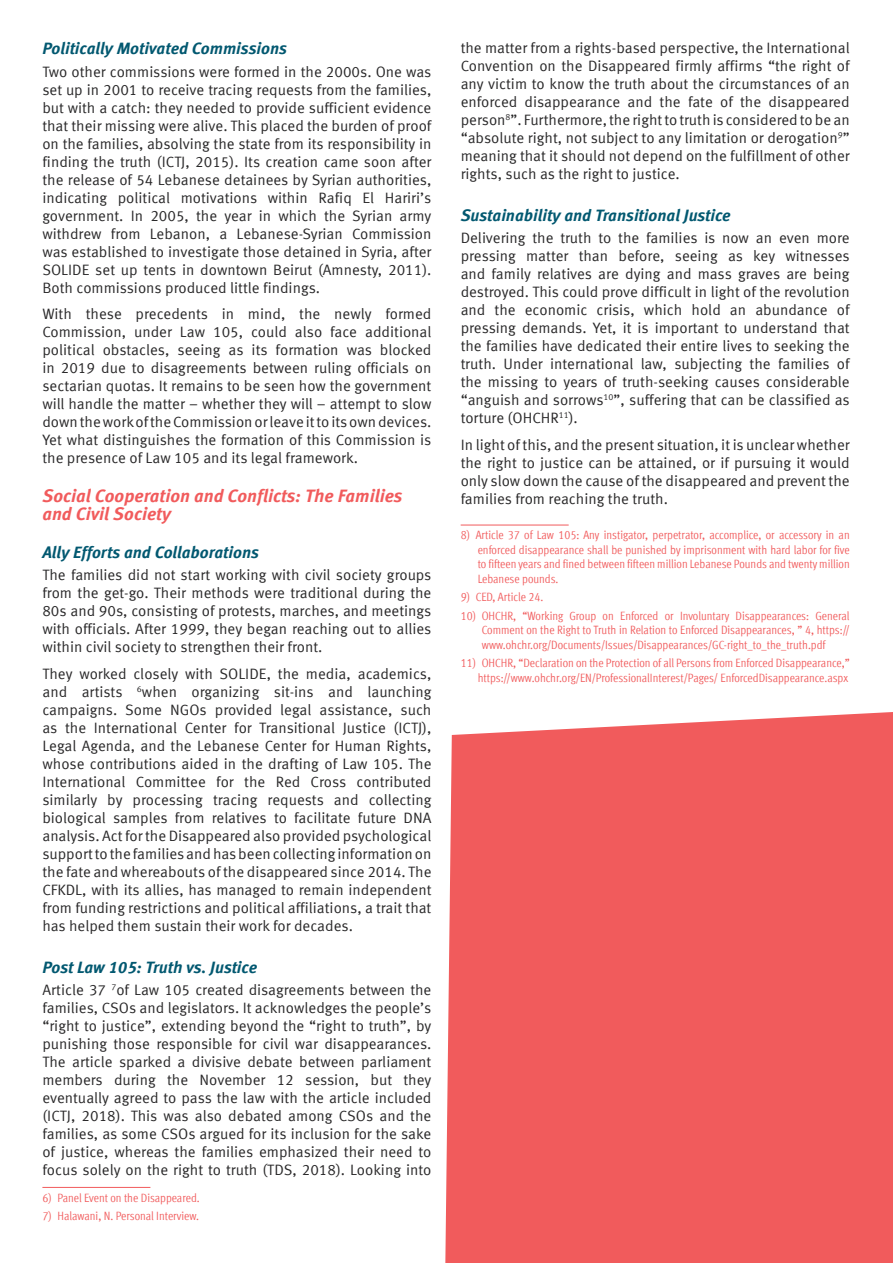
<style>
.page{position:relative;width:893px;height:1263px;background:#fff}
.page>*{position:absolute;margin:0;border:0;box-sizing:border-box;transform-origin:0 0}
.t1{font:italic 700 18px/18px "Meta Offc Pro";color:#f15b5c}
.t2{font:italic 700 16.5px "Meta Offc Pro";letter-spacing:-.005em;color:#025870}
.t3{font:15px/18px "Meta Offc Pro Norm";color:#292829;text-align:justify}
.t4{font:condensed 12px/14.4px "Meta Offc Pro";color:#f15b5c;text-align:justify}
</style>
<div class="page">
<hr style="left:42px;top:1187px;width:108px;height:1px;background:#f15b5c">
<hr style="left:461px;top:525px;width:108px;height:1px;background:#f15b5c">
<div style="left:445px;top:712px;width:448px;height:551px;background:#f15b5c"></div>
<p class="t2" style="left:42px;top:36px;width:246px">Politically Motivated Commissions</p>
<p class="t3" style="left:42px;top:61px;width:391px">Two other commissions were formed in the 2000s. One was set up in 2001 to receive tracing requests from the families, but with a catch: they needed to provide sufficient evidence that their missing were alive. This placed the burden of proof on the families, absolving the state from its responsibility in finding the truth (ICTJ, 2015). Its creation came soon after the release of 54 Lebanese detainees by Syrian authorities, indicating political motivations within Rafiq El Hariri’s government. In 2005, the year in which the Syrian army withdrew from Lebanon, a Lebanese-Syrian Commission was established to investigate those detained in Syria, after SOLIDE set up tents in downtown Beirut (Amnesty, 2011).<br>Both commissions produced little findings.</p>
<p class="t3" style="left:42px;top:304px;width:391px">With these precedents in mind, the newly formed Commission, under Law 105, could also face additional political obstacles, seeing as its formation was blocked in 2019 due to disagreements between ruling officials on sectarian quotas. It remains to be seen how the government will handle the matter – whether they will – attempt to slow down the work of the Commission or leave it to its own devices.<br>Yet what distinguishes the formation of this Commission is the presence of Law 105 and its legal framework.</p>
<p class="t1" style="left:42px;top:486px;width:362px">Social Cooperation and Conflicts: The Families and Civil Society</p>
<p class="t2" style="left:42px;top:539px;width:218px">Ally Efforts and Collaborations</p>
<p class="t3" style="left:42px;top:565px;width:391px">The families did not start working with civil society groups from the get-go. Their methods were traditional during the 80s and 90s, consisting of protests, marches, and meetings with officials. After 1999, they began reaching out to allies within civil society to strengthen their front.</p>
<p class="t3" style="left:42px;top:664px;width:391px">They worked closely with SOLIDE, the media, academics, and artists <sup>6</sup>when organizing sit-ins and launching campaigns. Some NGOs provided legal assistance, such as the International Center for Transitional Justice (ICTJ), Legal Agenda, and the Lebanese Center for Human Rights, whose contributions aided in the drafting of Law 105. The International Committee for the Red Cross contributed similarly by processing tracing requests and collecting biological samples from relatives to facilitate future DNA analysis. Act for the Disappeared also provided psychological support to the families and has been collecting information on the fate and whereabouts of the disappeared since 2014. The CFKDL, with its allies, has managed to remain independent from funding restrictions and political affiliations, a trait that has helped them sustain their work for decades.</p>
<p class="t2" style="left:42px;top:954px;width:216px">Post Law 105: Truth vs. Justice</p>
<p class="t3" style="left:42px;top:980px;width:391px">Article 37 <sup>7</sup>of Law 105 created disagreements between the families, CSOs and legislators. It acknowledges the people’s “right to justice”, extending beyond the “right to truth”, by punishing those responsible for civil war disappearances.<br>The article sparked a divisive debate between parliament members during the November 12 session, but they eventually agreed to pass the law with the article included (ICTJ, 2018). This was also debated among CSOs and the families, as some CSOs argued for its inclusion for the sake of justice, whereas the families emphasized their need to focus solely on the right to truth (TDS, 2018). Looking into</p>
<p class="t4" style="left:42px;top:1190px;width:159px">6) Panel Event on the Disappeared.</p>
<p class="t4" style="left:42px;top:1208px;width:158px">7) Halawani, N. Personal Interview.</p>
<p class="t3" style="left:461px;top:38px;width:391px">the matter from a rights-based perspective, the International Convention on the Disappeared firmly affirms “the right of any victim to know the truth about the circumstances of an enforced disappearance and the fate of the disappeared person<sup>8</sup>”. Furthermore, the right to truth is considered to be an “absolute right, not subject to any limitation or derogation<sup>9</sup>” meaning that it should not depend on the fulfillment of other rights, such as the right to justice.</p>
<p class="t2" style="left:461px;top:202px;width:272px">Sustainability and Transitional Justice</p>
<p class="t3" style="left:461px;top:228px;width:391px">Delivering the truth to the families is now an even more pressing matter than before, seeing as key witnesses and family relatives are dying and mass graves are being destroyed. This could prove difficult in light of the revolution and the economic crisis, which hold an abundance of pressing demands. Yet, it is important to understand that the families have dedicated their entire lives to seeking the truth. Under international law, subjecting the families of the missing to years of truth-seeking causes considerable “anguish and sorrows<sup>10</sup>”, suffering that can be classified as torture (OHCHR<sup>11</sup>).</p>
<p class="t3" style="left:461px;top:435px;width:391px">In light of this, and the present situation, it is unclear whether the right to justice can be attained, or if pursuing it would only slow down the cause of the disappeared and prevent the families from reaching the truth.</p>
<p class="t4" style="left:478px;top:527px;width:374px;text-indent:-17px">8) Article 37 of Law 105: Any instigator, perpetrator, accomplice, or accessory in an enforced disappearance shall be punished by imprisonment with hard labor for five to fifteen years and fined between fifteen million Lebanese Pounds and twenty million Lebanese pounds.</p>
<p class="t4" style="left:461px;top:589px;width:84px">9) CED, Article 24.</p>
<p class="t4" style="left:482px;top:608px;width:369px;text-indent:-21px">10) OHCHR, “Working Group on Enforced or Involuntary Disappearances: General Comment on the Right to Truth in Relation to Enforced Disappearances, ” 4, https:// www.ohchr.org/Documents/Issues/Disappearances/GC-right_to_the_truth.pdf</p>
<p class="t4" style="left:461px;top:655px;width:391px;text-align:right">11) OHCHR, “Declaration on the Protection of all Persons from Enforced Disappearance,” https://www.ohchr.org/EN/ProfessionalInterest/Pages/ EnforcedDisappearance.aspx</p>
</div>
